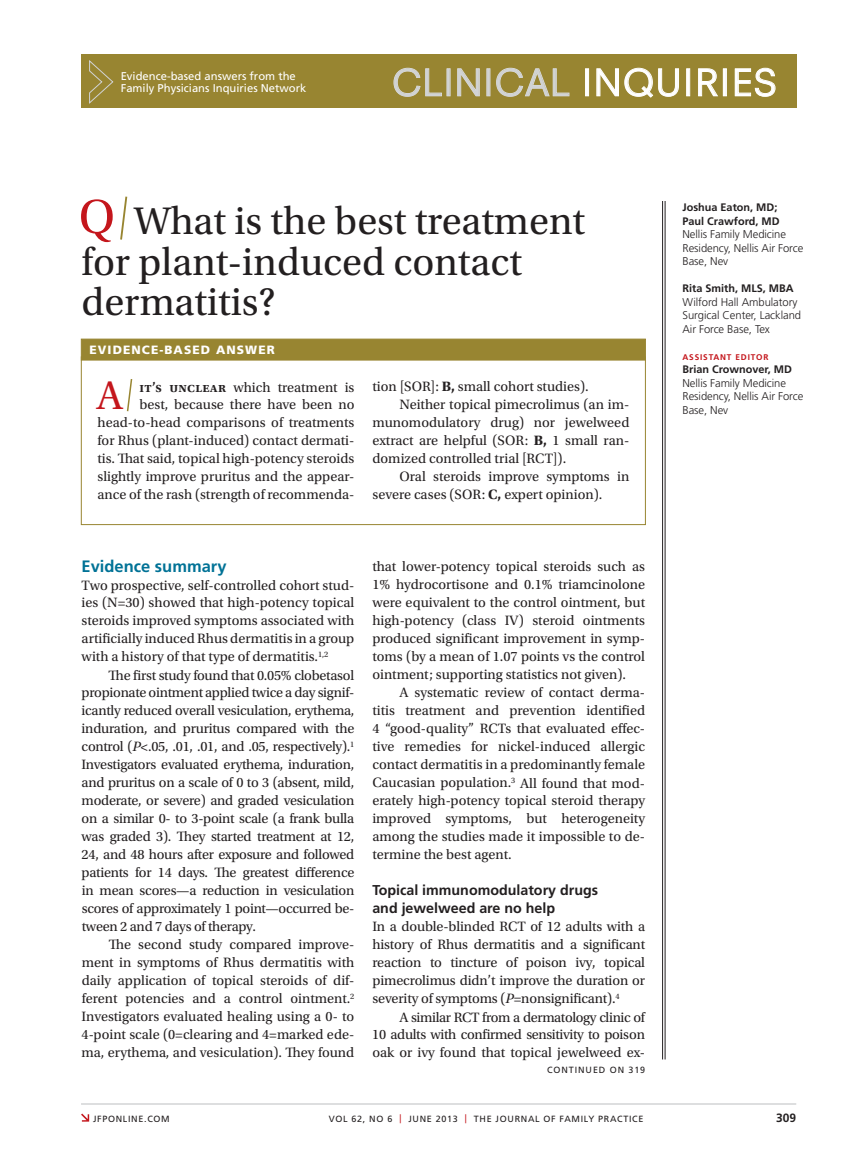
<style>
.page{position:relative;width:851px;height:1161px;background:#fff}
.page>*{position:absolute;margin:0;border:0;box-sizing:border-box;transform-origin:0 0}
.t1{font:42px "Utopia Std";color:#c4161c}
.t2{font:40.5px/40.5px "Utopia Std";color:#231f20}
.t3{font:36px "Neuzeit SLT Std";letter-spacing:.025em;color:#fff}
.t4{font:700 16.5px "Frutiger LT Std";color:#007296}
.t5{font:14.25px/18px "Utopia Std";color:#231f20;text-align:justify}
.t6{font:700 14.25px/18px "Frutiger LT Std";color:#231f20}
.t7{font:900 12px "Frutiger LT Std";letter-spacing:.09em;color:#fff}
.t8{font:700 12px "Frutiger LT Std";color:#231f20}
.t9{font:300 11.25px/13.5px "Frutiger LT Std";letter-spacing:-.005em;color:#231f20}
.t10{font:11.25px/12.1px "Frutiger LT Std";color:#fff}
.t11{font:700 10.8px/13.5px "Frutiger LT Std";color:#231f20}
.t12{font:9px "Frutiger LT Std";letter-spacing:.075em;color:#231f20}
.t13{font:700 8.25px "Frutiger LT Std";letter-spacing:.1em;color:#c4161c}
.s1{color:#d1d3d4}
.s2{font-weight:600;font-size:14.1px}
.s3{font-weight:700}
.s4{font-style:italic}
.s5{color:#c4161c}
</style>
<div class="page">
<hr style="left:664px;top:201px;width:1px;height:858px;background:#231f20">
<hr style="left:662px;top:201px;width:1px;height:858px;background:#231f20">
<hr style="left:81px;top:1104px;width:715px;height:1px;background:#bcbec0">
<div style="left:81px;top:54px;width:715px;height:54px;background:#988531"></div>
<svg style="left:89px;top:60px;width:25px;height:44px"></svg>
<svg style="left:81px;top:1114px;width:8px;height:8px"></svg>
<svg style="left:81px;top:199px;width:32px;height:43px"></svg>
<svg style="left:120px;top:196px;width:8px;height:44px"></svg>
<div style="left:81px;top:339px;width:564px;height:21px;background:#988531"></div>
<div style="left:81px;top:357px;width:564px;height:168px;border:1px solid #988531"></div>
<svg style="left:126px;top:379px;width:7px;height:33px"></svg>
<svg style="left:393px;top:68px;width:49px;height:29px"></svg>
<svg style="left:457px;top:68px;width:22px;height:28px"></svg>
<svg style="left:496px;top:68px;width:73px;height:29px"></svg>
<div style="left:585px;top:69px;width:3px;height:27px;border:1px solid #fff"></div>
<svg style="left:596px;top:68px;width:82px;height:30px"></svg>
<div style="left:686px;top:69px;width:3px;height:27px;border:1px solid #fff"></div>
<svg style="left:698px;top:68px;width:20px;height:28px"></svg>
<div style="left:723px;top:69px;width:3px;height:27px;border:1px solid #fff"></div>
<svg style="left:735px;top:68px;width:40px;height:29px"></svg>
<p class="t10" style="left:121px;top:70px;width:187px">Evidence-based answers from the<br>Family Physicians Inquiries Network</p>
<h3 class="t3" style="left:392px;top:61px;width:387px"><span class="s1">CLINICAL</span> INQUIRIES</h3>
<h2 class="t2" style="left:82px;top:201px;width:505px;text-indent:52px">What is the best treatment for plant-induced contact dermatitis?</h2>
<p class="t7" style="left:89px;top:342px;width:187px">EVIDENCE-BASED ANSWER</p>
<h1 class="t1" style="left:97px;top:372px;width:28px">A</h1>
<p class="t5" style="left:97px;top:378px;width:258px;text-align:right"><span class="s2">it’s unclear</span> which treatment is<br>best, because there have been no head-to-head comparisons of treatments for Rhus (plant-induced) contact dermati&shy;tis. That said, topical high-potency steroids slightly improve pruritus and the appear&shy;ance of the rash (strength of recommenda-</p>
<p class="t5" style="left:372px;top:378px;width:218px">tion [SOR]: <span class="s3">B,</span> small cohort studies).</p>
<p class="t5" style="left:399px;top:396px;width:231px">Neither topical pimecrolimus (an im-</p>
<p class="t5" style="left:372px;top:414px;width:258px">munomodulatory drug) nor jewelweed</p>
<p class="t5" style="left:372px;top:432px;width:258px">extract are helpful (SOR: <span class="s3">B,</span> 1 small ran-</p>
<p class="t5" style="left:372px;top:450px;width:195px">domized controlled trial [RCT]).</p>
<p class="t5" style="left:399px;top:468px;width:231px">Oral steroids improve symptoms in</p>
<p class="t5" style="left:372px;top:486px;width:231px">severe cases (SOR: <span class="s3">C,</span> expert opinion).</p>
<p class="t4" style="left:82px;top:556px;width:146px">Evidence summary</p>
<p class="t5" style="left:82px;top:576px;width:274px">Two prospective, self-controlled cohort stud&shy;ies (N=30) showed that high-potency topical steroids improved symptoms associated with artificially inducedRhus dermatitis in a group with a history of that type of dermatitis.<sup>1,2</sup></p>
<p class="t5" style="left:82px;top:666px;width:274px;text-indent:27px">The first study found that 0.05% clobetasol propionate ointment applied twice a day signif&shy;icantly reduced overall vesiculation, erythema, induration, and pruritus compared with the control (<span class="s4">P</span>&lt;.05, .01, .01, and .05, respectively).<sup>1<br></sup>Investigators evaluated erythema, induration, and pruritus on a scale of 0 to 3 (absent, mild, moderate, or severe) and graded vesiculation on a similar 0- to 3-point scale (a frank bulla was graded 3). They started treatment at 12, 24, and 48 hours after exposure and followed patients for 14 days. The greatest difference in mean scores—a reduction in vesiculation scores of approximately 1 point—occurred be&shy;tween 2 and 7 days of therapy.</p>
<p class="t5" style="left:82px;top:936px;width:274px;text-indent:27px">The second study compared improve&shy;ment in symptoms of Rhus dermatitis with daily application of topical steroids of dif&shy;ferent potencies and a control ointment.<sup>2<br></sup>Investigators evaluated healing using a 0- to 4-point scale (0=clearing and 4=marked ede&shy;ma, erythema, and vesiculation). They found</p>
<p class="t5" style="left:372px;top:558px;width:274px">that lower-potency topical steroids such as 1% hydrocortisone and 0.1% triamcinolone were equivalent to the control ointment, but high-potency (class IV) steroid ointments produced significant improvement in symp&shy;toms (by a mean of 1.07 points vs the control ointment; supporting statistics not given).</p>
<p class="t5" style="left:372px;top:684px;width:274px;text-indent:27px">A systematic review of contact derma&shy;titis treatment and prevention identified 4 “good-quality” RCTs that evaluated effec&shy;tive remedies for nickel-induced allergic contact dermatitis in a predominantly female Caucasian population.<sup>3</sup> All found that mod&shy;erately high-potency topical steroid therapy improved symptoms, but heterogeneity among the studies made it impossible to de&shy;termine the best agent.</p>
<p class="t6" style="left:372px;top:882px;width:227px">Topical immunomodulatory drugs and jewelweed are no help</p>
<p class="t5" style="left:372px;top:918px;width:274px">In a double-blinded RCT of 12 adults with a history of Rhus dermatitis and a significant reaction to tincture of poison ivy, topical pimecrolimus didn’t improve the duration or severity of symptoms (<span class="s4">P</span>=nonsignificant).<sup>4</sup></p>
<p class="t5" style="left:372px;top:1008px;width:274px;text-indent:27px">A similar RCT from a dermatology clinic of 10 adults with confirmed sensitivity to poison oak or ivy found that topical jewelweed ex-</p>
<p class="t12" style="left:547px;top:1065px;width:21px">contin</p>
<p class="t12" style="left:585px;top:1065px;width:61px">ued on 319</p>
<p class="t11" style="left:682px;top:201px;width:99px">Joshua Eaton, MD;<br>Paul Crawford, MD</p>
<p class="t9" style="left:682px;top:228px;width:122px">Nellis Family Medicine<br>Residency, Nellis Air Force<br>Base, Nev</p>
<p class="t11" style="left:682px;top:282px;width:113px">Rita Smith, MLS, MBA</p>
<p class="t9" style="left:682px;top:295px;width:120px">Wilford Hall Ambulatory<br>Surgical Center, Lackland<br>Air Force Base, Tex</p>
<p class="t13" style="left:682px;top:352px;width:87px">Ass istant EDITOR</p>
<p class="t11" style="left:682px;top:363px;width:111px">Brian Crownover, MD</p>
<p class="t9" style="left:682px;top:376px;width:122px">Nellis Family Medicine<br>Residency, Nellis Air Force<br>Base, Nev</p>
<p class="t12" style="left:93px;top:1113px;width:41px">jfpon line</p>
<p class="t12" style="left:144px;top:1113px;width:27px">.com</p>
<p class="t12" style="left:329px;top:1113px;width:314px">Vol 62, No 6 <span class="s5">|</span> June 2013 <span class="s5">|</span> The Journal of Fami ly Practice</p>
<p class="t8" style="left:776px;top:1111px;width:22px">309</p>
</div>
